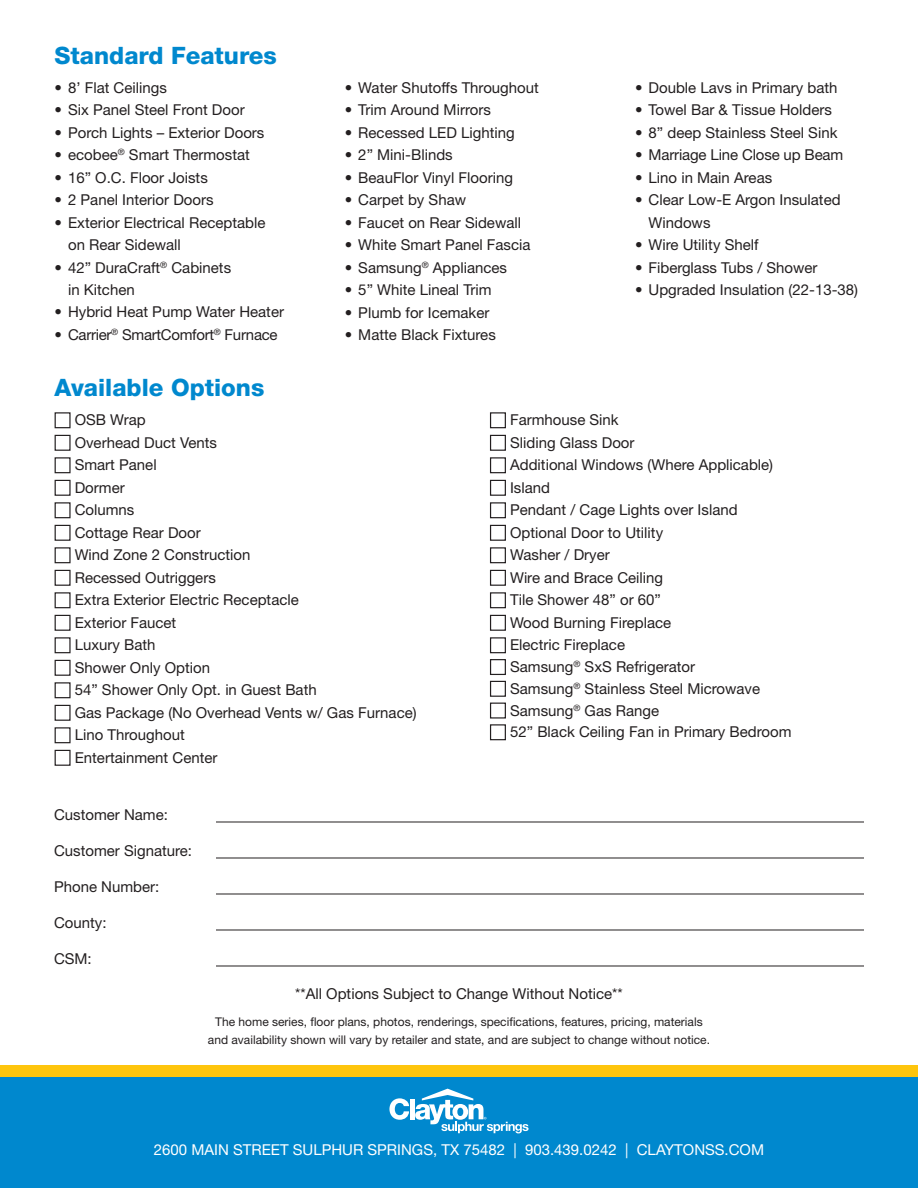
<style>
.page{position:relative;width:918px;height:1188px;background:#fff}
.page>*{position:absolute;margin:0;border:0;box-sizing:border-box;transform-origin:0 0}
.t1{font:800 24px "Helvetica Neue LT Std";color:#0088ce}
.t2{font:15px/22.5px "Helvetica Neue LT Std";color:#231f20}
.t3{font:15px "Helvetica Neue LT Std";color:#fff}
.t4{font:15px "Helvetica Neue LT Std";letter-spacing:-.02em;color:#231f20}
.t5{font:12px "Helvetica Neue LT Std";color:#231f20}
</style>
<div class="page">
<div style="left:0;top:1071px;width:918px;height:117px;background:#0088ce"></div>
<div style="left:0;top:1065px;width:918px;height:12px;background:#fec50d"></div>
<svg style="left:389px;top:1098px;width:20px;height:22px"></svg>
<div style="left:410px;top:1099px;width:5px;height:20px;background:#fff"></div>
<svg style="left:415px;top:1089px;width:114px;height:44px"></svg>
<hr style="left:216px;top:822px;width:648px;height:1px;background:#231f20">
<hr style="left:216px;top:858px;width:648px;height:1px;background:#231f20">
<hr style="left:216px;top:894px;width:648px;height:1px;background:#231f20">
<hr style="left:216px;top:930px;width:648px;height:1px;background:#231f20">
<hr style="left:216px;top:966px;width:648px;height:1px;background:#231f20">
<div style="left:55px;top:412px;width:16px;height:16px;border:1px solid #231f20"></div>
<div style="left:55px;top:435px;width:16px;height:16px;border:1px solid #231f20"></div>
<div style="left:55px;top:457px;width:16px;height:16px;border:1px solid #231f20"></div>
<div style="left:55px;top:480px;width:16px;height:16px;border:1px solid #231f20"></div>
<div style="left:55px;top:502px;width:16px;height:16px;border:1px solid #231f20"></div>
<div style="left:55px;top:525px;width:16px;height:16px;border:1px solid #231f20"></div>
<div style="left:55px;top:547px;width:16px;height:16px;border:1px solid #231f20"></div>
<div style="left:55px;top:570px;width:16px;height:16px;border:1px solid #231f20"></div>
<div style="left:55px;top:592px;width:16px;height:16px;border:1px solid #231f20"></div>
<div style="left:55px;top:615px;width:16px;height:16px;border:1px solid #231f20"></div>
<div style="left:55px;top:637px;width:16px;height:16px;border:1px solid #231f20"></div>
<div style="left:55px;top:660px;width:16px;height:16px;border:1px solid #231f20"></div>
<div style="left:55px;top:682px;width:16px;height:16px;border:1px solid #231f20"></div>
<div style="left:55px;top:705px;width:16px;height:16px;border:1px solid #231f20"></div>
<div style="left:55px;top:727px;width:16px;height:16px;border:1px solid #231f20"></div>
<div style="left:55px;top:750px;width:16px;height:16px;border:1px solid #231f20"></div>
<div style="left:490px;top:412px;width:16px;height:16px;border:1px solid #231f20"></div>
<div style="left:490px;top:435px;width:16px;height:16px;border:1px solid #231f20"></div>
<div style="left:490px;top:457px;width:16px;height:16px;border:1px solid #231f20"></div>
<div style="left:490px;top:480px;width:16px;height:16px;border:1px solid #231f20"></div>
<div style="left:490px;top:502px;width:16px;height:16px;border:1px solid #231f20"></div>
<div style="left:490px;top:525px;width:16px;height:16px;border:1px solid #231f20"></div>
<div style="left:490px;top:547px;width:16px;height:16px;border:1px solid #231f20"></div>
<div style="left:490px;top:570px;width:16px;height:16px;border:1px solid #231f20"></div>
<div style="left:490px;top:592px;width:16px;height:16px;border:1px solid #231f20"></div>
<div style="left:490px;top:615px;width:16px;height:16px;border:1px solid #231f20"></div>
<div style="left:490px;top:637px;width:16px;height:16px;border:1px solid #231f20"></div>
<div style="left:490px;top:659px;width:16px;height:16px;border:1px solid #231f20"></div>
<div style="left:490px;top:681px;width:16px;height:16px;border:1px solid #231f20"></div>
<div style="left:490px;top:703px;width:16px;height:16px;border:1px solid #231f20"></div>
<div style="left:490px;top:724px;width:16px;height:16px;border:1px solid #231f20"></div>
<p class="t1" style="left:55px;top:41px;width:224px">Standard Features</p>
<p class="t2" style="left:55px;top:76px;width:114px">• 8’ Flat Ceilings</p>
<p class="t2" style="left:55px;top:99px;width:192px">• Six Panel Steel Front Door</p>
<p class="t2" style="left:55px;top:121px;width:211px">• Porch Lights – Exterior Doors</p>
<p class="t2" style="left:55px;top:144px;width:197px">• ecobee<sup>®</sup> Smart Thermostat</p>
<p class="t2" style="left:55px;top:166px;width:155px">• 16” O.C. Floor Joists</p>
<p class="t2" style="left:55px;top:189px;width:161px">• 2 Panel Interior Doors</p>
<p class="t2" style="left:68px;top:211px;width:199px;text-indent:-14px">• Exterior Electrical Receptable on Rear Sidewall</p>
<p class="t2" style="left:68px;top:256px;width:165px;text-indent:-14px">• 42” DuraCraft<sup>®</sup> Cabinets in Kitchen</p>
<p class="t2" style="left:55px;top:300px;width:231px">• Hybrid Heat Pump Water Heater</p>
<p class="t4" style="left:55px;top:325px;width:224px">• Carrier<sup>®</sup> SmartComfort<sup>®</sup> Furnace</p>
<p class="t2" style="left:345px;top:76px;width:196px">• Water Shutoffs Throughout</p>
<p class="t2" style="left:345px;top:99px;width:148px">• Trim Around Mirrors</p>
<p class="t2" style="left:345px;top:121px;width:171px">• Recessed LED Lighting</p>
<p class="t2" style="left:345px;top:144px;width:109px">• 2” Mini-Blinds</p>
<p class="t2" style="left:345px;top:166px;width:170px">• BeauFlor Vinyl Flooring</p>
<p class="t2" style="left:345px;top:189px;width:123px">• Carpet by Shaw</p>
<p class="t2" style="left:345px;top:211px;width:178px">• Faucet on Rear Sidewall</p>
<p class="t2" style="left:345px;top:234px;width:187px">• White Smart Panel Fascia</p>
<p class="t2" style="left:345px;top:256px;width:164px">• Samsung<sup>®</sup> Appliances</p>
<p class="t2" style="left:345px;top:279px;width:148px">• 5” White Lineal Trim</p>
<p class="t2" style="left:345px;top:301px;width:146px">• Plumb for Icemaker</p>
<p class="t2" style="left:345px;top:324px;width:153px">• Matte Black Fixtures</p>
<p class="t2" style="left:635px;top:76px;width:204px">• Double Lavs in Primary bath</p>
<p class="t2" style="left:635px;top:99px;width:198px">• Towel Bar &amp; Tissue Holders</p>
<p class="t2" style="left:635px;top:121px;width:204px">• 8” deep Stainless Steel Sink</p>
<p class="t2" style="left:635px;top:144px;width:210px">• Marriage Line Close up Beam</p>
<p class="t2" style="left:635px;top:166px;width:139px">• Lino in Main Areas</p>
<p class="t2" style="left:649px;top:189px;width:194px;text-indent:-14px">• Clear Low-E Argon Insulated<br>Windows</p>
<p class="t2" style="left:635px;top:234px;width:125px">• Wire Utility Shelf</p>
<p class="t2" style="left:635px;top:256px;width:184px">• Fiberglass Tubs / Shower</p>
<p class="t2" style="left:635px;top:279px;width:225px">• Upgraded Insulation (22-13-38)</p>
<p class="t1" style="left:55px;top:373px;width:211px">Available Options</p>
<p class="t2" style="left:75px;top:409px;width:73px">OSB Wrap</p>
<p class="t2" style="left:75px;top:431px;width:144px">Overhead Duct Vents</p>
<p class="t2" style="left:75px;top:454px;width:83px">Smart Panel</p>
<p class="t2" style="left:75px;top:476px;width:52px">Dormer</p>
<p class="t2" style="left:75px;top:499px;width:61px">Columns</p>
<p class="t2" style="left:75px;top:521px;width:128px">Cottage Rear Door</p>
<p class="t2" style="left:75px;top:544px;width:177px">Wind Zone 2 Construction</p>
<p class="t2" style="left:75px;top:566px;width:143px">Recessed Outriggers</p>
<p class="t2" style="left:75px;top:589px;width:226px">Extra Exterior Electric Receptacle</p>
<p class="t2" style="left:75px;top:611px;width:103px">Exterior Faucet</p>
<p class="t2" style="left:75px;top:634px;width:82px">Luxury Bath</p>
<p class="t2" style="left:75px;top:656px;width:137px">Shower Only Option</p>
<p class="t2" style="left:75px;top:679px;width:244px">54” Shower Only Opt. in Guest Bath</p>
<p class="t2" style="left:75px;top:701px;width:343px">Gas Package (No Overhead Vents w/ Gas Furnace)</p>
<p class="t2" style="left:75px;top:724px;width:112px">Lino Throughout</p>
<p class="t2" style="left:75px;top:746px;width:144px">Entertainment Center</p>
<p class="t2" style="left:54px;top:804px;width:115px">Customer Name:</p>
<p class="t2" style="left:54px;top:840px;width:140px">Customer Signature:</p>
<p class="t2" style="left:54px;top:876px;width:107px">Phone Number:</p>
<p class="t2" style="left:54px;top:912px;width:54px">County:</p>
<p class="t2" style="left:54px;top:948px;width:39px">CSM:</p>
<p class="t2" style="left:510px;top:409px;width:110px">Farmhouse Sink</p>
<p class="t2" style="left:510px;top:431px;width:126px">Sliding Glass Door</p>
<p class="t2" style="left:510px;top:454px;width:265px">Additional Windows (Where Applicable)</p>
<p class="t2" style="left:510px;top:476px;width:42px">Island</p>
<p class="t2" style="left:510px;top:499px;width:229px">Pendant / Cage Lights over Island</p>
<p class="t2" style="left:510px;top:521px;width:155px">Optional Door to Utility</p>
<p class="t2" style="left:510px;top:544px;width:101px">Washer / Dryer</p>
<p class="t2" style="left:510px;top:566px;width:155px">Wire and Brace Ceiling</p>
<p class="t2" style="left:510px;top:589px;width:152px">Tile Shower 48” or 60”</p>
<p class="t2" style="left:510px;top:611px;width:163px">Wood Burning Fireplace</p>
<p class="t2" style="left:510px;top:634px;width:116px">Electric Fireplace</p>
<p class="t2" style="left:510px;top:655px;width:187px">Samsung<sup>®</sup> SxS Refrigerator</p>
<p class="t2" style="left:510px;top:677px;width:252px">Samsung<sup>®</sup> Stainless Steel Microwave</p>
<p class="t2" style="left:510px;top:699px;width:150px">Samsung<sup>®</sup> Gas Range</p>
<p class="t2" style="left:510px;top:721px;width:283px">52” Black Ceiling Fan in Primary Bedroom</p>
<p class="t2" style="left:295px;top:982px;width:329px">**All Options Subject to Change Without Notice**</p>
<p class="t5" style="left:215px;top:1015px;width:489px">The home series, floor plans, photos, renderings, specifications, features, pricing, materials</p>
<p class="t5" style="left:208px;top:1033px;width:504px">and availability shown will vary by retailer and state, and are subject to change without notice.</p>
<p class="t3" style="left:154px;top:1141px;width:612px">2600 MAIN STREET SULPHUR SPRINGS, TX 75482 | 903.439.0242 | CLAYTONSS.COM</p>
</div>
